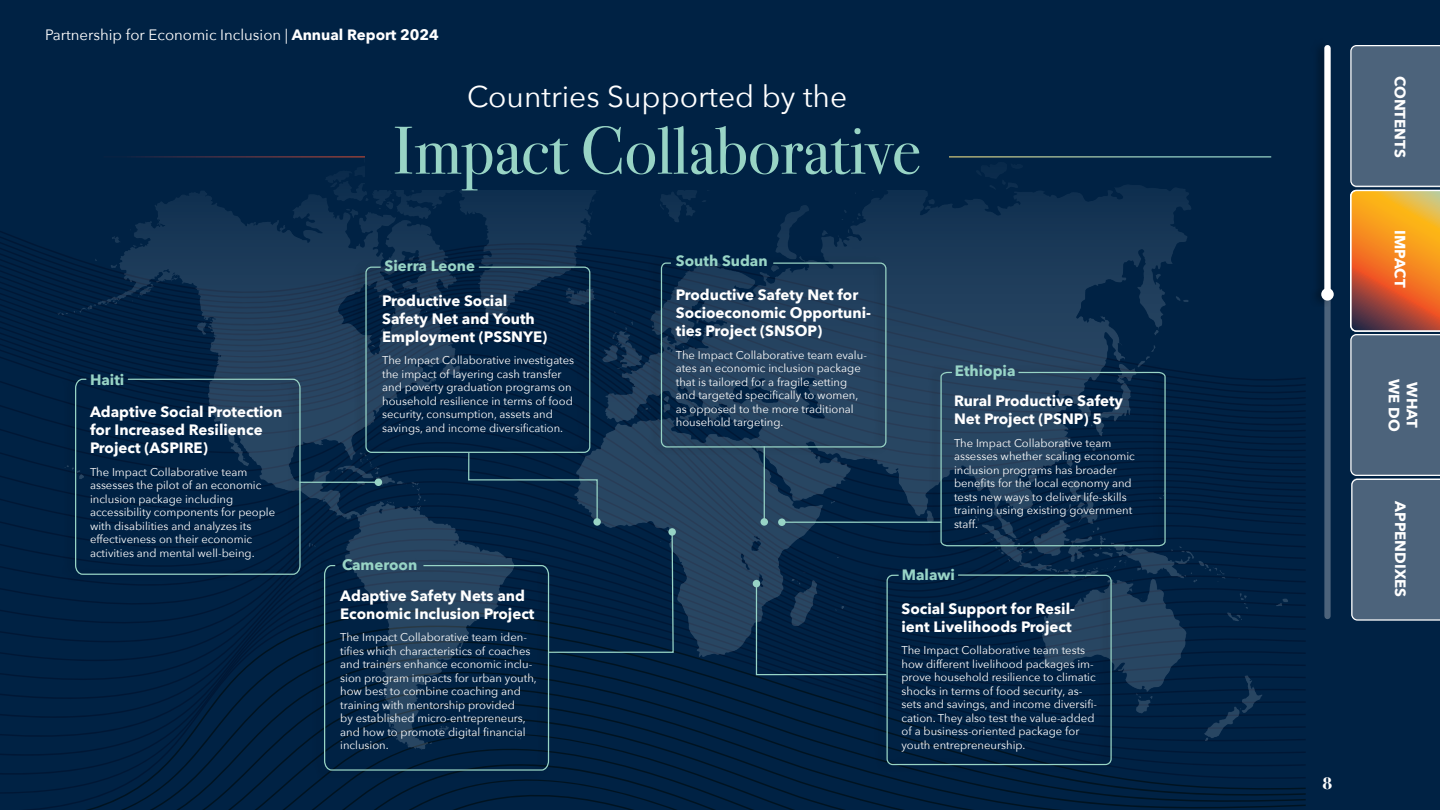
<style>
.page{position:relative;width:1440px;height:810px;background:#024}
.page>*{position:absolute;margin:0;border:0;box-sizing:border-box;transform-origin:0 0}
.t1{font:67.5px "Bodoni Svty Two ITCTT";color:#98d4c5}
.t2{font:30px "Avenir Next";color:#fff}
.t3{font:700 17.5px "Bodoni Svty Two ITCTT";color:#fff}
.t4{font:700 15px/18px "Avenir Next";color:#fff}
.t5{font:15px "Avenir Next";color:#fff}
.t6{font:700 15px "Avenir Next";color:#98d4c5}
.t7{font:700 15px "Avenir Next";color:#98d4c6}
.t8{font:11.25px/13.5px "Avenir Next";color:#fff}
.s1{font-weight:700}
</style>
<div class="page">
<div style="left:1324px;top:48px;width:7px;height:568px;background:#4c637b"></div>
<svg style="left:221px;top:702px;width:1085px;height:108px"></svg>
<svg style="left:250px;top:762px;width:706px;height:48px"></svg>
<svg style="left:280px;top:762px;width:601px;height:48px"></svg>
<svg style="left:310px;top:762px;width:514px;height:48px"></svg>
<svg style="left:342px;top:762px;width:436px;height:48px"></svg>
<svg style="left:1350px;top:45px;width:90px;height:576px;background:#736e6d"></svg>
<img style="left:32px;top:156px;width:1262px;height:606px">
<hr style="left:300px;top:482px;width:78px;height:1px;background:#98d4c5">
<div style="left:375px;top:479px;width:7px;height:7px;background:#98d4c5;border-radius:50%"></div>
<div style="left:62px;top:372px;width:240px;height:210px;background:#000;opacity:.31"></div>
<svg style="left:74px;top:378px;width:227px;height:197px"></svg>
<svg style="left:467px;top:452px;width:131px;height:71px"></svg>
<div style="left:593px;top:518px;width:8px;height:8px;background:#98d4c5;border-radius:50%"></div>
<div style="left:353px;top:260px;width:239px;height:200px;background:#000;opacity:.31"></div>
<div style="left:365px;top:267px;width:225px;height:186px;border:1px solid #98d4c5;border-radius:6px"></div>
<hr style="left:764px;top:446px;width:1px;height:76px;background:#98d4c6">
<div style="left:761px;top:518px;width:7px;height:8px;background:#98d4c6;border-radius:50%"></div>
<div style="left:648px;top:256px;width:240px;height:198px;background:#000;opacity:.31"></div>
<svg style="left:660px;top:262px;width:227px;height:186px"></svg>
<div style="left:928px;top:365px;width:239px;height:188px;background:#000;opacity:.31"></div>
<svg style="left:940px;top:371px;width:226px;height:176px"></svg>
<hr style="left:782px;top:522px;width:160px;height:1px;background:#98d4c6">
<div style="left:778px;top:518px;width:8px;height:8px;background:#98d4c6;border-radius:50%"></div>
<svg style="left:755px;top:582px;width:119px;height:94px"></svg>
<div style="left:753px;top:580px;width:7px;height:7px;background:#98d4c6;border-radius:50%"></div>
<div style="left:874px;top:568px;width:239px;height:204px;background:#000;opacity:.31"></div>
<div style="left:887px;top:575px;width:225px;height:190px;border:1px solid #98d4c5;border-radius:6px"></div>
<svg style="left:547px;top:531px;width:127px;height:123px"></svg>
<div style="left:668px;top:528px;width:8px;height:8px;background:#98d4c5;border-radius:50%"></div>
<div style="left:311px;top:558px;width:239px;height:220px;background:#000;opacity:.31"></div>
<svg style="left:323px;top:564px;width:227px;height:207px"></svg>
<div style="left:1309px;top:39px;width:26px;height:268px;background:#002041"></div>
<div style="left:1324px;top:48px;width:7px;height:246px;background:#fff"></div>
<div style="left:1321px;top:288px;width:13px;height:13px;background:#fff;border-radius:50%"></div>
<hr style="left:104px;top:156px;width:1167px;height:2px;background:#fff">
<div style="left:365px;top:110px;width:584px;height:80px;background:#024"></div>
<h3 class="t5" style="left:45px;top:22px;width:396px">Partnership for Economic Inclusion | <span class="s1">Annual Report 2024</span></h3>
<h2 class="t2" style="left:467px;top:71px;width:382px">Countries Supported by the</h2>
<h3 class="t6" style="left:90px;top:367px;width:36px">Haiti</h3>
<h3 class="t4" style="left:90px;top:403px;width:194px">Adaptive Social Protection for Increased Resilience<br>Project (ASPIRE)</h3>
<p class="t8" style="left:90px;top:464px;width:187px">The Impact Collaborative team assesses the pilot of an economic inclusion package including accessibility components for people with disabilities and analyzes its effectiveness on their economic activities and mental well-being.</p>
<h1 class="t1" style="left:393px;top:95px;width:530px">Impact Collaborative</h1>
<h3 class="t6" style="left:385px;top:253px;width:92px">Sierra Leone</h3>
<h3 class="t4" style="left:382px;top:291px;width:167px">Productive Social<br>Safety Net and Youth<br>Employment (PSSNYE)</h3>
<p class="t8" style="left:382px;top:353px;width:194px">The Impact Collaborative investigates the impact of layering cash transfer and poverty graduation programs on household resilience in terms of food security, consumption, assets and savings, and income diversification.</p>
<h3 class="t6" style="left:676px;top:248px;width:93px">South Sudan</h3>
<h3 class="t4" style="left:676px;top:286px;width:197px">Productive Safety Net for<br>Socioeconomic Opportuni&shy;ties Project (SNSOP)</h3>
<p class="t8" style="left:676px;top:347px;width:193px">The Impact Collaborative team evalu&shy;ates an economic inclusion package that is tailored for a fragile setting and targeted specifically to women, as opposed to the more traditional household targeting.</p>
<h3 class="t7" style="left:955px;top:358px;width:62px">Ethiopia</h3>
<h3 class="t4" style="left:954px;top:392px;width:171px">Rural Productive Safety<br>Net Project (PSNP) 5</h3>
<p class="t8" style="left:954px;top:436px;width:182px">The Impact Collaborative team assesses whether scaling economic inclusion programs has broader benefits for the local economy and tests new ways to deliver life-skills training using existing government staff.</p>
<h3 class="t6" style="left:342px;top:552px;width:77px">Cameroon</h3>
<h3 class="t4" style="left:340px;top:586px;width:196px">Adaptive Safety Nets and<br>Economic Inclusion Project</h3>
<p class="t8" style="left:340px;top:630px;width:198px">The Impact Collaborative team iden&shy;tifies which characteristics of coaches and trainers enhance economic inclu&shy;sion program impacts for urban youth, how best to combine coaching and training with mentorship provided<br>by established micro-entrepreneurs, and how to promote digital financial inclusion.</p>
<h3 class="t7" style="left:902px;top:562px;width:55px">Malawi</h3>
<h3 class="t4" style="left:901px;top:599px;width:175px">Social Support for Resil&shy;ient Livelihoods Project</h3>
<p class="t8" style="left:901px;top:643px;width:197px">The Impact Collaborative team tests how different livelihood packages im&shy;prove household resilience to climatic shocks in terms of food security, as&shy;sets and savings, and income diversifi&shy;cation. They also test the value-added of a business-oriented package for youth entrepreneurship.</p>
<h3 class="t4" style="left:1409px;top:76px;width:84px;rotate:90deg">CONTENTS</h3>
<h3 class="t4" style="left:1409px;top:230px;width:59px;rotate:90deg">IMPACT</h3>
<h3 class="t4" style="left:1403px;top:379px;width:54px;rotate:90deg">WE DO</h3>
<h3 class="t4" style="left:1421px;top:382px;width:47px;rotate:90deg">WHAT</h3>
<h3 class="t4" style="left:1410px;top:501px;width:97px;rotate:90deg">APPENDIXES</h3>
<h3 class="t3" style="left:1323px;top:769px;width:11px">8</h3>
</div>
